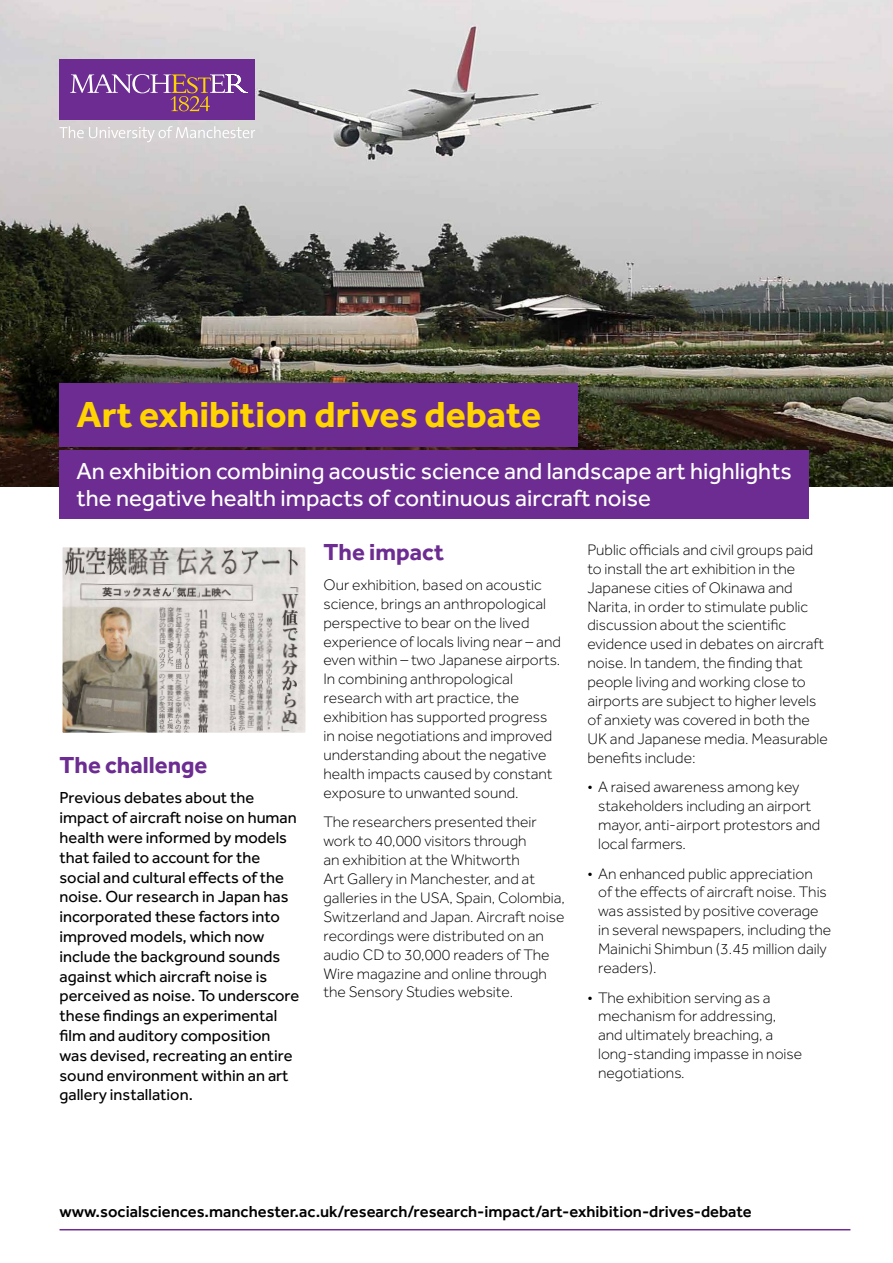
<style>
.page{position:relative;width:893px;height:1263px;background:#fff}
.page>*{position:absolute;margin:0;border:0;box-sizing:border-box;transform-origin:0 0}
.t1{font:700 37.5px "Effra";color:#ffd400}
.t2{font:24px/27px "Effra";color:#fff}
.t3{font:700 24px "Effra";color:#6c2c91}
.t4{font:16.5px/19.8px "Effra";color:#000}
.t5{font:500 16.5px "Effra";color:#000}
.t6{font:300 15.75px/18.9px "Effra";color:#000}
</style>
<div class="page">
<img style="left:0;top:0;width:893px;height:487px">
<div style="left:60px;top:383px;width:518px;height:63px;background:#6c2c91"></div>
<div style="left:60px;top:451px;width:749px;height:68px;background:#6c2c91"></div>
<div style="left:60px;top:60px;width:195px;height:60px;background:#6c2c91"></div>
<svg style="left:70px;top:74px;width:178px;height:37px"></svg>
<svg style="left:60px;top:126px;width:195px;height:16px"></svg>
<hr style="left:60px;top:1229px;width:790px;height:1px;background:#6c2c91">
<img style="left:64px;top:548px;width:240px;height:184px">
<div style="left:60px;top:544px;width:248px;height:192px;border:3px solid #fff"></div>
<p class="t1" style="left:77px;top:392px;width:466px">Art exhibition drives debate</p>
<p class="t2" style="left:77px;top:457px;width:717px">An exhibition combining acoustic science and landscape art highlights the negative health impacts of continuous aircraft noise</p>
<p class="t3" style="left:60px;top:750px;width:149px">The challenge</p>
<p class="t4" style="left:60px;top:788px;width:241px">Previous debates about the impact of aircraft noise on human health were informed by models that failed to account for the social and cultural effects of the noise. Our research in Japan has incorporated these factors into improved models, which now include the background sounds against which aircraft noise is perceived as noise. To underscore these findings an experimental film and auditory composition was devised, recreating an entire sound environment within an art gallery installation.</p>
<p class="t3" style="left:323px;top:538px;width:122px">The impact</p>
<p class="t6" style="left:323px;top:575px;width:239px">Our exhibition, based on acoustic science, brings an anthropological perspective to bear on the lived experience of locals living near – and even within – two Japanese airports.<br>In combining anthropological research with art practice, the exhibition has supported progress in noise negotiations and improved understanding about the negative health impacts caused by constant exposure to unwanted sound.</p>
<p class="t6" style="left:323px;top:812px;width:243px">The researchers presented their work to 40,000 visitors through<br>an exhibition at the Whitworth<br>Art Gallery in Manchester, and at galleries in the USA, Spain, Colombia, Switzerland and Japan. Aircraft noise recordings were distributed on an audio CD to 30,000 readers of The Wire magazine and online through the Sensory Studies website.</p>
<p class="t6" style="left:587px;top:540px;width:242px">Public officials and civil groups paid to install the art exhibition in the Japanese cities of Okinawa and Narita, in order to stimulate public discussion about the scientific evidence used in debates on aircraft noise. In tandem, the finding that people living and working close to airports are subject to higher levels of anxiety was covered in both the UK and Japanese media. Measurable benefits include:</p>
<p class="t6" style="left:598px;top:777px;width:224px;text-indent:-11px">• A raised awareness among key stakeholders including an airport mayor, anti-airport protestors and local farmers.</p>
<p class="t6" style="left:598px;top:864px;width:235px;text-indent:-11px">• An enhanced public appreciation<br>of the effects of aircraft noise. This was assisted by positive coverage in several newspapers, including the<br>Mainichi Shimbun (3.45 million daily readers).</p>
<p class="t6" style="left:598px;top:988px;width:206px;text-indent:-11px">• The exhibition serving as a mechanism for addressing, and ultimately breaching, a long-standing impasse in noise negotiations.</p>
<p class="t5" style="left:60px;top:1202px;width:694px">www.socialsciences.manchester.ac.uk/research/research-impact/art-exhibition-drives-debate</p>
</div>
